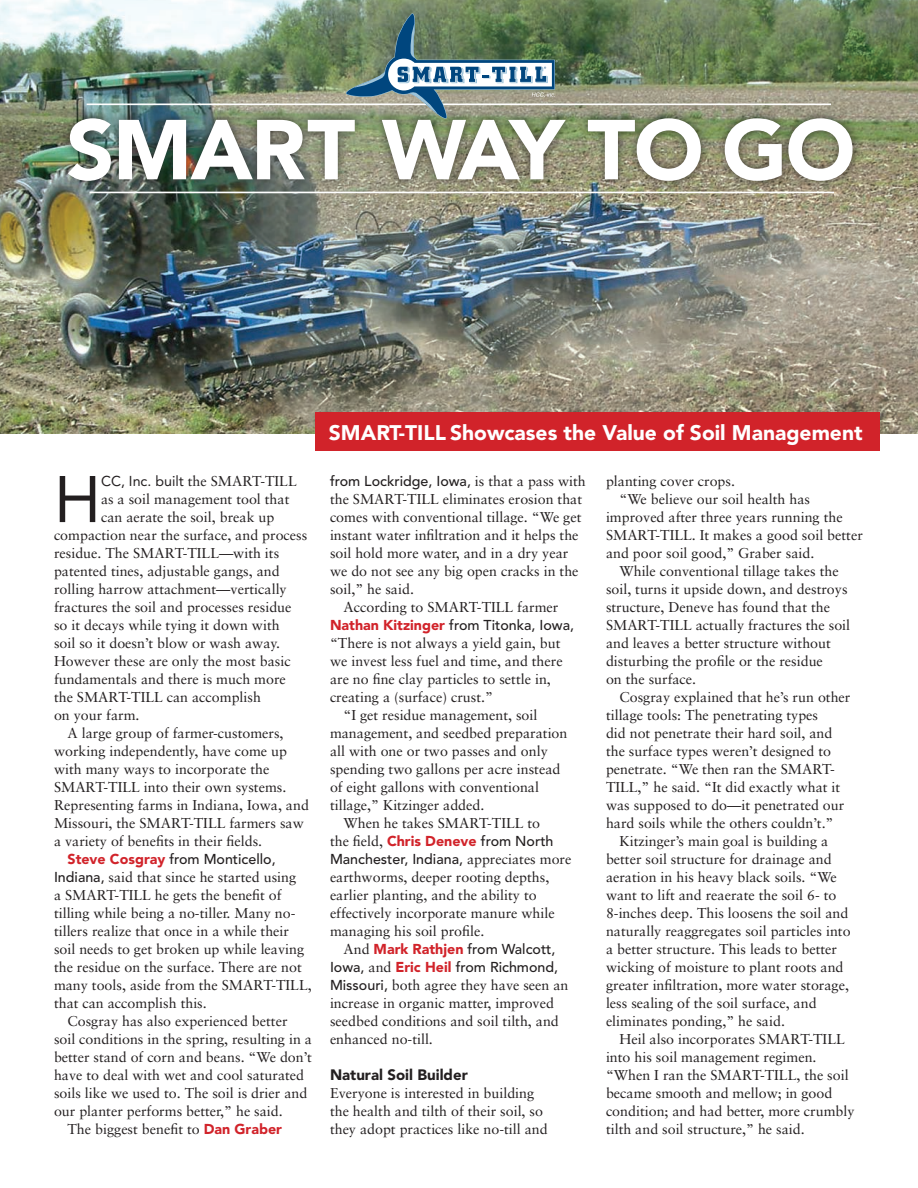
<style>
.page{position:relative;width:918px;height:1188px;background:#fff}
.page>*{position:absolute;margin:0;border:0;box-sizing:border-box;transform-origin:0 0}
.t1{font:900 84px "Avenir";letter-spacing:-.02em;color:#fff}
.body{font:65.1px "Avenir";color:#231f20}
.sub{font:900 21px "Avenir";color:#fff}
.sub-2{font:900 15px "Avenir";color:#231f20}
.body-2{font:14.25px/18px "Sabon";color:#231f20}
.s1{font-family:"Avenir"}
.s2{font-family:"Avenir";font-weight:900;color:#d1232a}
.s3{font-family:"Avenir";font-weight:500}
</style>
<div class="page">
<img style="left:0;top:0;width:918px;height:433px">
<div style="left:316px;top:412px;width:564px;height:39px;background:#d1232a"></div>
<div style="left:58px;top:108px;width:860px;height:125px;background:#231f20;opacity:.75"></div>
<hr style="left:87px;top:103px;width:744px;height:2px;background:#fff">
<hr style="left:90px;top:192px;width:744px;height:1px;background:#fff">
<svg style="left:346px;top:13px;width:212px;height:106px;background:#768d81"></svg>
<p class="t1" style="left:66px;top:99px;width:791px">Smart Way to Go</p>
<p class="body" style="left:54px;top:462px;width:49px">H</p>
<p class="body-2" style="left:101px;top:472px;width:197px"><span class="s1">CC, Inc. built</span> the SMART-TILL</p>
<p class="body-2" style="left:101px;top:490px;width:190px">as a soil management tool that</p>
<p class="body-2" style="left:101px;top:508px;width:175px">can aerate the soil, break up</p>
<p class="body-2" style="left:54px;top:526px;width:255px">compaction near the surface, and process</p>
<p class="body-2" style="left:54px;top:544px;width:227px">residue. The SMART-TILL—with its</p>
<p class="body-2" style="left:54px;top:562px;width:227px">patented tines, adjustable gangs, and</p>
<p class="body-2" style="left:54px;top:580px;width:234px">rolling harrow attachment—vertically</p>
<p class="body-2" style="left:54px;top:598px;width:239px">fractures the soil and processes residue</p>
<p class="body-2" style="left:54px;top:616px;width:227px">so it decays while tying it down with</p>
<p class="body-2" style="left:54px;top:634px;width:228px">soil so it doesn’t blow or wash away.</p>
<p class="body-2" style="left:54px;top:652px;width:238px">However these are only the most basic</p>
<p class="body-2" style="left:54px;top:670px;width:233px">fundamentals and there is much more</p>
<p class="body-2" style="left:54px;top:688px;width:209px">the SMART-TILL can accomplish</p>
<p class="body-2" style="left:54px;top:706px;width:87px">on your farm.</p>
<p class="body-2" style="left:54px;top:724px;width:256px;text-indent:14px">A large group of farmer-customers, working independently, have come up with many ways to incorporate the SMART-TILL into their own systems.<br>Representing farms in Indiana, Iowa, and Missouri, the SMART-TILL farmers saw a variety of benefits in their fields.</p>
<p class="body-2" style="left:54px;top:850px;width:259px;text-indent:14px"><span class="s2">Steve Cosgray</span> <span class="s3">from Monticello, Indiana,</span> said that since he started using<br>a SMART-TILL he gets the benefit of tilling while being a no-tiller. Many no&shy;tillers realize that once in a while their soil needs to get broken up while leaving the residue on the surface. There are not many tools, aside from the SMART-TILL, that can accomplish this.</p>
<p class="body-2" style="left:54px;top:1012px;width:259px;text-indent:14px">Cosgray has also experienced better soil conditions in the spring, resulting in a better stand of corn and beans. “We don’t have to deal with wet and cool saturated soils like we used to. The soil is drier and our planter performs better,” he said.</p>
<p class="body-2" style="left:68px;top:1120px;width:216px">The biggest benefit to <span class="s2">Dan Graber</span></p>
<p class="sub" style="left:329px;top:420px;width:535px">SMART-TILL Showcases the Value of Soil Management</p>
<p class="body-2" style="left:330px;top:472px;width:257px"><span class="s3">from Lockridge, Iowa,</span> is that a pass with the SMART-TILL eliminates erosion that comes with conventional tillage. “We get instant water infiltration and it helps the soil hold more water, and in a dry year we do not see any big open cracks in the soil,” he said.</p>
<p class="body-2" style="left:330px;top:598px;width:246px;text-indent:14px">According to SMART-TILL farmer <span class="s2">Nathan Kitzinger</span> <span class="s3">from Titonka, Iowa, </span>“There is not always a yield gain, but we invest less fuel and time, and there are no fine clay particles to settle in, creating a (surface) crust.”</p>
<p class="body-2" style="left:330px;top:706px;width:239px;text-indent:14px">“I get residue management, soil management, and seedbed preparation all with one or two passes and only spending two gallons per acre instead of eight gallons with conventional tillage,” Kitzinger added.</p>
<p class="body-2" style="left:330px;top:814px;width:243px;text-indent:14px">When he takes SMART-TILL to<br>the field, <span class="s2">Chris Deneve</span> <span class="s3">from North Manchester, Indiana,</span> appreciates more earthworms, deeper rooting depths, earlier planting, and the ability to effectively incorporate manure while managing his soil profile.</p>
<p class="body-2" style="left:330px;top:940px;width:240px;text-indent:14px">And <span class="s2">Mark Rathjen</span> <span class="s3">from Walcott, Iowa,</span> and <span class="s2">Eric Heil</span> <span class="s3">from Richmond, Missouri,</span> both agree they have seen an increase in organic matter, improved seedbed conditions and soil tilth, and enhanced no-till.</p>
<p class="sub-2" style="left:330px;top:1066px;width:139px">Natural Soil Builder</p>
<p class="body-2" style="left:330px;top:1084px;width:219px">Everyone is interested in building the health and tilth of their soil, so they adopt practices like no-till and</p>
<p class="body-2" style="left:606px;top:472px;width:131px">planting cover crops.</p>
<p class="body-2" style="left:606px;top:490px;width:258px;text-indent:14px">“We believe our soil health has improved after three years running the SMART-TILL. It makes a good soil better and poor soil good,” Graber said.</p>
<p class="body-2" style="left:606px;top:562px;width:246px;text-indent:14px">While conventional tillage takes the soil, turns it upside down, and destroys structure, Deneve has found that the SMART-TILL actually fractures the soil and leaves a better structure without disturbing the profile or the residue<br>on the surface.</p>
<p class="body-2" style="left:606px;top:688px;width:246px;text-indent:14px">Cosgray explained that he’s run other tillage tools: The penetrating types<br>did not penetrate their hard soil, and the surface types weren’t designed to penetrate. “We then ran the SMART-TILL,” he said. “It did exactly what it was supposed to do—it penetrated our hard soils while the others couldn’t.”</p>
<p class="body-2" style="left:606px;top:832px;width:246px;text-indent:14px">Kitzinger’s main goal is building a better soil structure for drainage and aeration in his heavy black soils. “We want to lift and reaerate the soil 6- to 8-inches deep. This loosens the soil and naturally reaggregates soil particles into a better structure. This leads to better wicking of moisture to plant roots and greater infiltration, more water storage, less sealing of the soil surface, and eliminates ponding,” he said.</p>
<p class="body-2" style="left:606px;top:1030px;width:250px;text-indent:14px">Heil also incorporates SMART-TILL into his soil management regimen. “When I ran the SMART-TILL, the soil became smooth and mellow; in good condition; and had better, more crumbly tilth and soil structure,” he said.</p>
</div>
